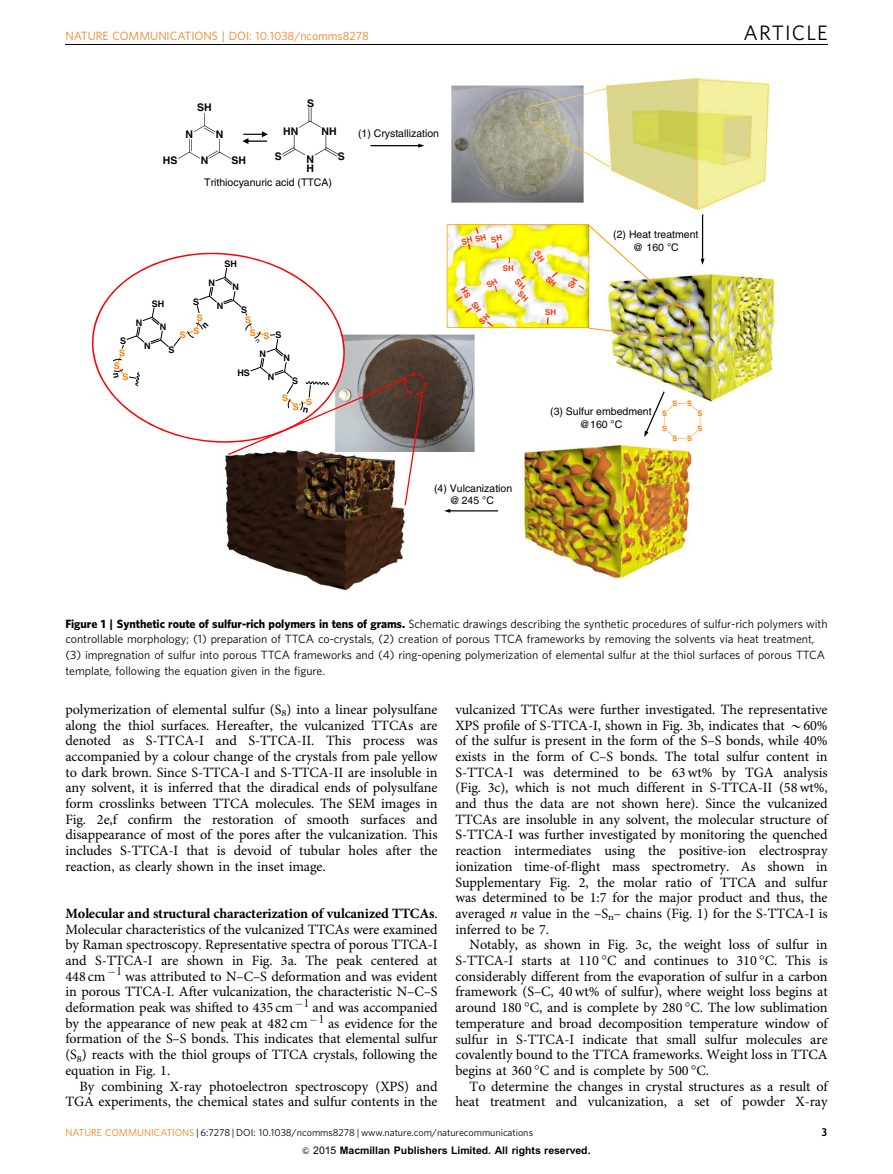
<style>
.page{position:relative;width:893px;height:1174px;background:#fff}
.page>*{position:absolute;margin:0;border:0;box-sizing:border-box;transform-origin:0 0}
.t1{font:20.85px "Adv O Tea 1 a 7398";letter-spacing:.055em;color:#000}
.t2{font:14.25px/15.8px "Adv OT1 ef 757 c 0";color:#000;text-align:justify}
.t3{font:14.25px "Adv O Tb 65 e 897 d.B";color:#000}
.t4{font:12px/15.8px "Adv O Tea 1 a 7398";color:#000}
.t5{font:12px "Adv O Tea 1 a 7398";color:#f1801f}
.t6{font:10.8px "Adv T Tda 6 f 6 cb 8.B";color:#000}
.t7{font:10.5px/12.6px "Helvetica";color:#000;text-align:center}
.t8{font:10.5px "Adv PAD35";color:#000}
.t9{font:700 10.5px/8.9px "Helvetica";color:#000}
.t10{font:10.05px "Adv O Tea 1 a 7398";color:#000}
.t11{font:700 9px "Helvetica";color:#000}
.t12{font:700 9px/13.6px "Helvetica";color:#ff8000;text-align:center}
.t13{font:700 7.95px "Helvetica";color:#f30}
.t14{font:700 7.5px/14.7px "Helvetica";color:#ff8000}
.s1{font-family:"Adv O Tcb 88 df 00"}
.s2{font-family:"Adv OT1 ef 757 c 0"}
.s3{font-family:"Adv Els ent 7"}
.s4{font-family:"Adv OT7 d 6 df 7 ab.I"}
.s5{color:#f1801f}
.s6{font-family:"Adv TA42"}
.s7{font-family:"Adv PAD33"}
</style>
<div class="page">
<img style="left:610px;top:278px;width:167px;height:124px">
<img style="left:226px;top:334px;width:248px;height:257px">
<svg style="left:92px;top:252px;width:190px;height:144px"></svg>
<svg style="left:189px;top:139px;width:3px;height:13px"></svg>
<svg style="left:189px;top:152px;width:11px;height:6px"></svg>
<svg style="left:208px;top:151px;width:10px;height:6px"></svg>
<svg style="left:219px;top:139px;width:1px;height:13px"></svg>
<svg style="left:204px;top:128px;width:10px;height:6px"></svg>
<svg style="left:194px;top:125px;width:11px;height:7px"></svg>
<svg style="left:204px;top:113px;width:1px;height:13px"></svg>
<svg style="left:178px;top:152px;width:12px;height:7px"></svg>
<svg style="left:219px;top:152px;width:12px;height:7px"></svg>
<svg style="left:242px;top:131px;width:26px;height:13px"></svg>
<svg style="left:294px;top:135px;width:1px;height:13px"></svg>
<svg style="left:294px;top:148px;width:11px;height:7px"></svg>
<svg style="left:315px;top:148px;width:11px;height:7px"></svg>
<svg style="left:326px;top:135px;width:1px;height:12px"></svg>
<svg style="left:310px;top:121px;width:11px;height:7px"></svg>
<svg style="left:299px;top:121px;width:11px;height:7px"></svg>
<svg style="left:309px;top:108px;width:3px;height:14px"></svg>
<svg style="left:283px;top:149px;width:13px;height:7px"></svg>
<svg style="left:282px;top:147px;width:12px;height:8px"></svg>
<svg style="left:324px;top:149px;width:13px;height:7px"></svg>
<svg style="left:370px;top:144px;width:54px;height:4px"></svg>
<svg style="left:444px;top:509px;width:54px;height:4px"></svg>
<svg style="left:644px;top:391px;width:57px;height:48px"></svg>
<img style="left:521px;top:441px;width:171px;height:138px">
<hr style="left:65px;top:44px;width:763px;height:1px;background:#000">
<img style="left:447px;top:79px;width:322px;height:260px">
<svg style="left:113px;top:268px;width:313px;height:237px"></svg>
<p class="t5" style="left:65px;top:32px;width:305px">NATURE COMMUNICATIONS | DOI: 10.1038/ncomms8278</p>
<h1 class="t1" style="left:744px;top:25px;width:85px">ARTICLE</h1>
<p class="t9" style="left:197px;top:104px;width:16px">SH</p>
<p class="t9" style="left:307px;top:99px;width:9px">S</p>
<p class="t9" style="left:186px;top:131px;width:9px">N</p>
<p class="t9" style="left:216px;top:131px;width:9px">N</p>
<p class="t9" style="left:283px;top:128px;width:17px">HN</p>
<p class="t9" style="left:322px;top:128px;width:17px">NH</p>
<p class="t7" style="left:358px;top:128px;width:83px">(1) Crystallization</p>
<p class="t9" style="left:231px;top:156px;width:16px">SH</p>
<p class="t9" style="left:275px;top:153px;width:9px">S</p>
<p class="t9" style="left:338px;top:153px;width:9px">S</p>
<p class="t9" style="left:306px;top:156px;width:9px">N<br>H</p>
<p class="t7" style="left:204px;top:177px;width:129px">Trithiocyanuric acid (TTCA)</p>
<p class="t9" style="left:163px;top:156px;width:16px">HS</p>
<p class="t9" style="left:201px;top:156px;width:9px">N</p>
<p class="t13" style="left:461px;top:240px;width:27px;rotate:-15deg">SH SH</p>
<p class="t7" style="left:613px;top:229px;width:87px">(2) Heat treatment @ 160 °C</p>
<p class="t11" style="left:224px;top:261px;width:14px">SH</p>
<p class="t13" style="left:503px;top:265px;width:13px">SH</p>
<p class="t11" style="left:208px;top:279px;width:8px">N</p>
<p class="t11" style="left:233px;top:284px;width:8px">N</p>
<p class="t11" style="left:120px;top:338px;width:8px">S</p>
<p class="t12" style="left:119px;top:347px;width:8px">S</p>
<p class="t12" style="left:114px;top:360px;width:8px">S</p>
<p class="t12" style="left:123px;top:371px;width:8px">S</p>
<p class="t11" style="left:136px;top:319px;width:8px">N</p>
<p class="t11" style="left:152px;top:300px;width:14px">SH</p>
<p class="t11" style="left:160px;top:323px;width:8px">N</p>
<p class="t12" style="left:180px;top:329px;width:8px">S</p>
<p class="t11" style="left:144px;top:342px;width:8px">N</p>
<p class="t11" style="left:168px;top:346px;width:8px">S</p>
<p class="t11" style="left:193px;top:298px;width:8px">S</p>
<p class="t12" style="left:193px;top:311px;width:11px">S<br>S</p>
<p class="t11" style="left:217px;top:302px;width:8px">N</p>
<p class="t11" style="left:241px;top:307px;width:8px">S</p>
<p class="t12" style="left:245px;top:314px;width:8px">S</p>
<p class="t12" style="left:250px;top:328px;width:21px">S S</p>
<p class="t11" style="left:275px;top:332px;width:8px">S</p>
<p class="t11" style="left:237px;top:369px;width:14px">HS</p>
<p class="t11" style="left:260px;top:351px;width:8px">N</p>
<p class="t11" style="left:268px;top:373px;width:8px">N</p>
<p class="t11" style="left:284px;top:355px;width:8px">N</p>
<p class="t11" style="left:292px;top:378px;width:8px">S</p>
<p class="t12" style="left:282px;top:391px;width:8px">S</p>
<p class="t12" style="left:306px;top:395px;width:8px">S</p>
<p class="t12" style="left:293px;top:400px;width:8px">S</p>
<p class="t7" style="left:550px;top:406px;width:103px">(3) Sulfur embedment @160 °C</p>
<p class="t14" style="left:672px;top:396px;width:7px">S</p>
<p class="t14" style="left:687px;top:396px;width:7px">S</p>
<p class="t14" style="left:662px;top:407px;width:7px">S<br>S</p>
<p class="t14" style="left:698px;top:407px;width:7px">S</p>
<p class="t14" style="left:698px;top:421px;width:7px">S</p>
<p class="t14" style="left:672px;top:432px;width:7px">S</p>
<p class="t14" style="left:687px;top:432px;width:7px">S</p>
<p class="t7" style="left:434px;top:482px;width:80px">(4) Vulcanization @ 245 °C</p>
<p class="t4" style="left:65px;top:616px;width:764px"><span class="s1">Figure 1 | Synthetic route of sulfur-rich polymers in tens of grams.</span> Schematic drawings describing the synthetic procedures of sulfur-rich polymers with controllable morphology; (1) preparation of TTCA co-crystals, (2) creation of porous TTCA frameworks by removing the solvents via heat treatment, (3) impregnation of sulfur into porous TTCA frameworks and (4) ring-opening polymerization of elemental sulfur at the thiol surfaces of porous TTCA template, following the equation given in the figure.</p>
<p class="t2" style="left:65px;top:702px;width:374px">polymerization of elemental sulfur (S<sub>8</sub>) into a linear polysulfane along the thiol surfaces. Hereafter, the vulcanized TTCAs are denoted as S-TTCA-I and S-TTCA-II. This process was accompanied by a colour change of the crystals from pale yellow to dark brown. Since S-TTCA-I and S-TTCA-II are insoluble in any solvent, it is inferred that the diradical ends of polysulfane form crosslinks between TTCA molecules. The SEM images in Fig. 2e,f confirm the restoration of smooth surfaces and disappearance of most of the pores after the vulcanization. This includes S-TTCA-I that is devoid of tubular holes after the reaction, as clearly shown in the inset image.</p>
<p class="t3" style="left:65px;top:908px;width:374px">Molecular and structural characterization of vulcanized TTCAs<span class="s2">.</span></p>
<p class="t2" style="left:65px;top:922px;width:374px">Molecular characteristics of the vulcanized TTCAs were examined by Raman spectroscopy. Representative spectra of porous TTCA-I and S-TTCA-I are shown in Fig. 3a. The peak centered at 448 cm <sup>-</sup> <sup>l</sup> was attributed to N–C–S deformation and was evident in porous TTCA-I. After vulcanization, the characteristic N–C–S deformation peak was shifted to 435 cm<sup>-</sup> <sup>l</sup> and was accompanied by the appearance of new peak at 482 cm<sup>-</sup> <sup>l</sup> as evidence for the formation of the S–S bonds. This indicates that elemental sulfur (S<sub>8</sub>) reacts with the thiol groups of TTCA crystals, following the equation in Fig. 1.</p>
<p class="t2" style="left:65px;top:1079px;width:374px;text-align:right">By combining X-ray photoelectron spectroscopy (XPS) and<br>TGA experiments, the chemical states and sulfur contents in the</p>
<p class="t2" style="left:455px;top:702px;width:374px">vulcanized TTCAs were further investigated. The representative XPS profile of S-TTCA-I, shown in Fig. 3b, indicates that <span class="s3">B</span>60% of the sulfur is present in the form of the S–S bonds, while 40% exists in the form of C–S bonds. The total sulfur content in S-TTCA-I was determined to be 63 wt% by TGA analysis (Fig. 3c), which is not much different in S-TTCA-II (58 wt%, and thus the data are not shown here). Since the vulcanized TTCAs are insoluble in any solvent, the molecular structure of S-TTCA-I was further investigated by monitoring the quenched reaction intermediates using the positive-ion electrospray ionization time-of-flight mass spectrometry. As shown in Supplementary Fig. 2, the molar ratio of TTCA and sulfur was determined to be 1:7 for the major product and thus, the averaged <span class="s4">n</span> value in the –S<sub>n</sub>– chains (Fig. 1) for the S-TTCA-I is inferred to be 7.</p>
<p class="t2" style="left:455px;top:938px;width:374px;text-indent:14px">Notably, as shown in Fig. 3c, the weight loss of sulfur in S-TTCA-I starts at 110 C and continues to 310 C. This is considerably different from the evaporation of sulfur in a carbon framework (S–C, 40 wt% of sulfur), where weight loss begins at around 180 C, and is complete by 280 C. The low sublimation temperature and broad decomposition temperature window of sulfur in S-TTCA-I indicate that small sulfur molecules are covalently bound to the TTCA frameworks. Weight loss in TTCA begins at 360 C and is complete by 500 C.</p>
<p class="t2" style="left:455px;top:1079px;width:374px;text-align:right">To determine the changes in crystal structures as a result of heat treatment and vulcanization, a set of powder X-ray</p>
<p class="t10" style="left:65px;top:1128px;width:469px"><span class="s5">NATURE COMMUNICATIONS</span> | 6:7278 | DOI: 10.1038/ncomms8278 | www.nature.com/naturecommunications</p>
<p class="t6" style="left:821px;top:1128px;width:8px">3</p>
<p class="t8" style="left:302px;top:1146px;width:290px"><span class="s6">&amp;</span> <span class="s7">2015</span> Macmillan Publishers Limited. All rights reserved.</p>
</div>
